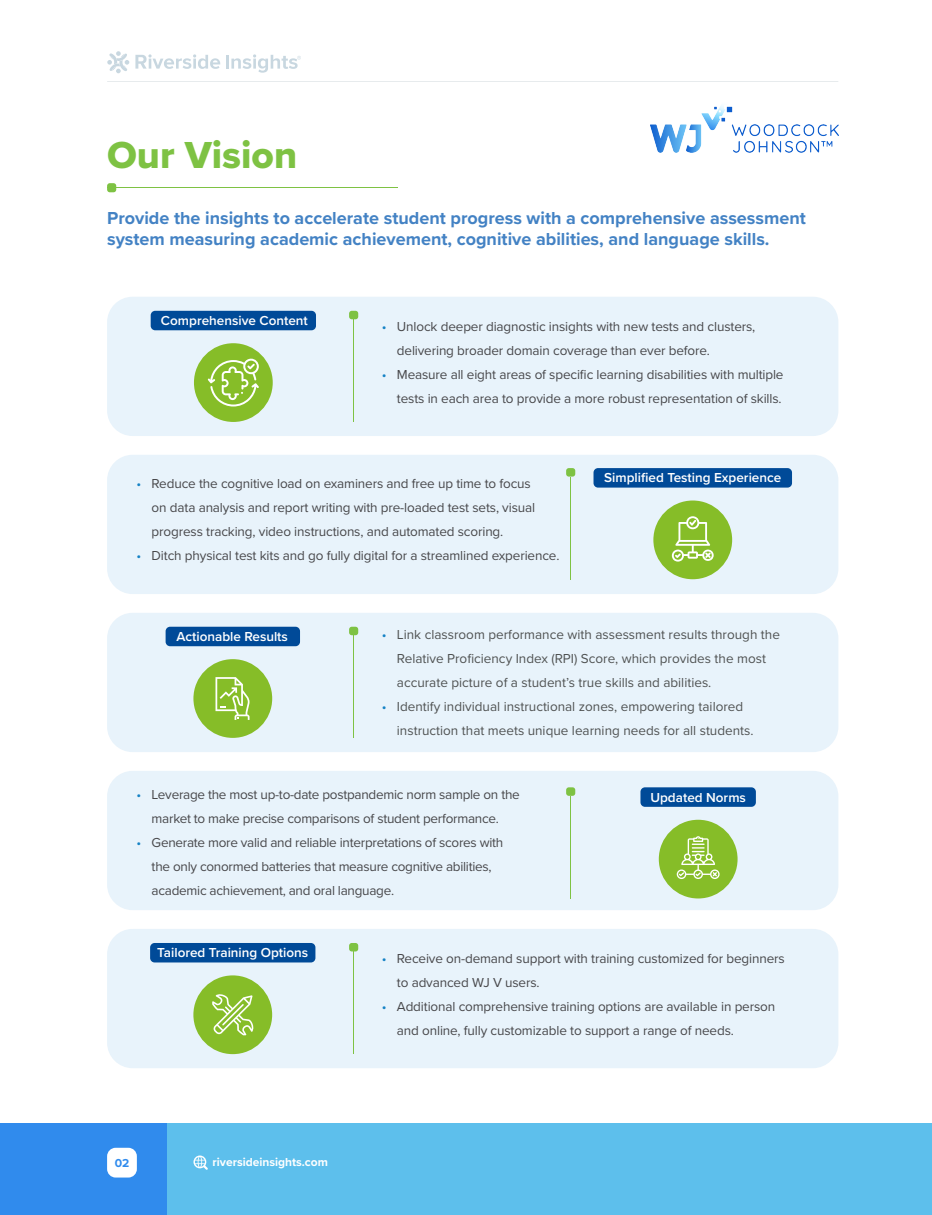
<style>
.page{position:relative;width:932px;height:1215px;background:#fff}
.page>*{position:absolute;margin:0;border:0;box-sizing:border-box;transform-origin:0 0}
.t1{font:39px "Proxima Nova Extrabld";color:#7ec243}
.t2{font:700 18px/21px "Proxima Nova";color:#4382c4}
.t3{font:13.5px/24px "Proxima Nova";letter-spacing:-.01em;color:#47474a}
.t4{font:13.5px/24px "Proxima Nova";color:#4f5252}
.t5{font:600 13.5px "Proxima Nova";color:#fff}
.t6{font:700 12px "Proxima Nova";color:#fff}
.t7{font:700 12px "Proxima Nova";color:#308bed}
.s1{color:#1582c5}
</style>
<div class="page">
<svg style="left:135px;top:54px;width:85px;height:15px"></svg>
<hr style="left:226px;top:55px;width:3px;height:14px;background:#c8d7e0">
<svg style="left:231px;top:54px;width:70px;height:19px"></svg>
<svg style="left:107px;top:51px;width:22px;height:22px"></svg>
<div style="left:0;top:1123px;width:932px;height:92px;background:#5dbfec"></div>
<div style="left:0;top:1123px;width:166px;height:92px;background:#308bed"></div>
<div style="left:107px;top:1148px;width:30px;height:30px;background:#fff;border-radius:9px"></div>
<svg style="left:193px;top:1156px;width:15px;height:14px"></svg>
<svg style="left:107px;top:81px;width:731px;height:1px"></svg>
<div style="left:107px;top:183px;width:9px;height:9px;background:#7ec243;border-radius:3px"></div>
<hr style="left:107px;top:187px;width:290px;height:1px;background:#7ec243">
<img style="left:650px;top:105px;width:188px;height:48px">
<div style="left:107px;top:297px;width:731px;height:139px;background:#e8f3fb;border-radius:26px"></div>
<div style="left:194px;top:343px;width:79px;height:79px;background:#86bd28;border-radius:50%"></div>
<div style="left:151px;top:311px;width:165px;height:19px;background:#004a98;border-radius:4px"></div>
<div style="left:349px;top:311px;width:9px;height:8px;background:#7ec243;border-radius:3px"></div>
<hr style="left:353px;top:319px;width:1px;height:103px;background:#7ec243">
<div style="left:107px;top:613px;width:731px;height:139px;background:#e8f3fb;border-radius:26px"></div>
<div style="left:166px;top:627px;width:134px;height:19px;background:#004a98;border-radius:4px"></div>
<div style="left:193px;top:659px;width:79px;height:79px;background:#86bd28;border-radius:50%"></div>
<div style="left:349px;top:627px;width:9px;height:8px;background:#7ec243;border-radius:3px"></div>
<hr style="left:353px;top:635px;width:1px;height:103px;background:#7ec243">
<div style="left:107px;top:929px;width:731px;height:139px;background:#e8f3fb;border-radius:26px"></div>
<div style="left:193px;top:975px;width:79px;height:79px;background:#86bd28;border-radius:50%"></div>
<div style="left:150px;top:943px;width:165px;height:19px;background:#004a98;border-radius:4px"></div>
<div style="left:349px;top:943px;width:9px;height:8px;background:#7ec243;border-radius:3px"></div>
<hr style="left:353px;top:951px;width:1px;height:103px;background:#7ec243">
<div style="left:107px;top:455px;width:731px;height:139px;background:#e8f3fb;border-radius:26px"></div>
<div style="left:653px;top:501px;width:79px;height:78px;background:#86bd28;border-radius:50%"></div>
<div style="left:593px;top:468px;width:199px;height:20px;background:#004a98;border-radius:4px"></div>
<div style="left:566px;top:468px;width:9px;height:9px;background:#7ec243;border-radius:3px"></div>
<hr style="left:570px;top:477px;width:1px;height:103px;background:#7ec243">
<div style="left:107px;top:771px;width:731px;height:139px;background:#e8f3fb;border-radius:26px"></div>
<div style="left:658px;top:820px;width:79px;height:78px;background:#86bd28;border-radius:50%"></div>
<div style="left:640px;top:787px;width:115px;height:20px;background:#004a98;border-radius:4px"></div>
<div style="left:566px;top:787px;width:9px;height:9px;background:#7ec243;border-radius:3px"></div>
<hr style="left:570px;top:796px;width:1px;height:103px;background:#7ec243">
<svg style="left:208px;top:359px;width:51px;height:48px"></svg>
<svg style="left:671px;top:516px;width:42px;height:46px"></svg>
<svg style="left:215px;top:677px;width:34px;height:43px"></svg>
<svg style="left:676px;top:836px;width:43px;height:43px"></svg>
<svg style="left:212px;top:994px;width:42px;height:41px"></svg>
<p class="t1" style="left:107px;top:126px;width:191px">Our Vision</p>
<p class="t2" style="left:107px;top:207px;width:700px">Provide the insights to accelerate student progress with a comprehensive assessment system measuring academic achievement, cognitive abilities, and language skills.</p>
<p class="t5" style="left:161px;top:310px;width:148px">Comprehensive Content</p>
<p class="t3" style="left:397px;top:314px;width:360px;text-indent:-15px"><span class="s1">•</span> Unlock deeper diagnostic insights with new tests and clusters, delivering broader domain coverage than ever before.</p>
<p class="t3" style="left:382px;top:362px;width:403px;text-align:right"><span class="s1">•</span> Measure all eight areas of specific learning disabilities with multiple tests in each area to provide a more robust representation of skills.</p>
<p class="t3" style="left:152px;top:471px;width:385px;text-indent:-15px"><span class="s1">•</span> Reduce the cognitive load on examiners and free up time to focus on data analysis and report writing with pre-loaded test sets, visual progress tracking, video instructions, and automated scoring.</p>
<p class="t3" style="left:137px;top:543px;width:424px"><span class="s1">•</span> Ditch physical test kits and go fully digital for a streamlined experience.</p>
<p class="t5" style="left:604px;top:468px;width:179px">Simplified Testing Experience</p>
<p class="t5" style="left:176px;top:626px;width:113px">Actionable Results</p>
<p class="t4" style="left:397px;top:622px;width:384px;text-indent:-15px"><span class="s1">•</span> Link classroom performance with assessment results through the<br>Relative Proficiency Index (RPI) Score, which provides the most accurate picture of a student’s true skills and abilities.</p>
<p class="t4" style="left:397px;top:694px;width:358px;text-indent:-15px"><span class="s1">•</span> Identify individual instructional zones, empowering tailored instruction that meets unique learning needs for all students.</p>
<p class="t3" style="left:137px;top:782px;width:384px;text-align:center"><span class="s1">•</span> Leverage the most up-to-date postpandemic norm sample on the market to make precise comparisons of student performance.</p>
<p class="t3" style="left:152px;top:830px;width:353px;text-indent:-15px"><span class="s1">•</span> Generate more valid and reliable interpretations of scores with the only conormed batteries that measure cognitive abilities, academic achievement, and oral language.</p>
<p class="t5" style="left:650px;top:787px;width:97px">Updated Norms</p>
<p class="t5" style="left:157px;top:943px;width:152px">Tailored Training Options</p>
<p class="t7" style="left:115px;top:1154px;width:16px">02</p>
<p class="t6" style="left:213px;top:1153px;width:117px">riversideinsights.com</p>
<p class="t3" style="left:397px;top:946px;width:389px;text-indent:-15px"><span class="s1">•</span> Receive on-demand support with training customized for beginners to advanced WJ V users.</p>
<p class="t3" style="left:397px;top:994px;width:380px;text-indent:-15px"><span class="s1">•</span> Additional comprehensive training options are available in person and online, fully customizable to support a range of needs.</p>
</div>
